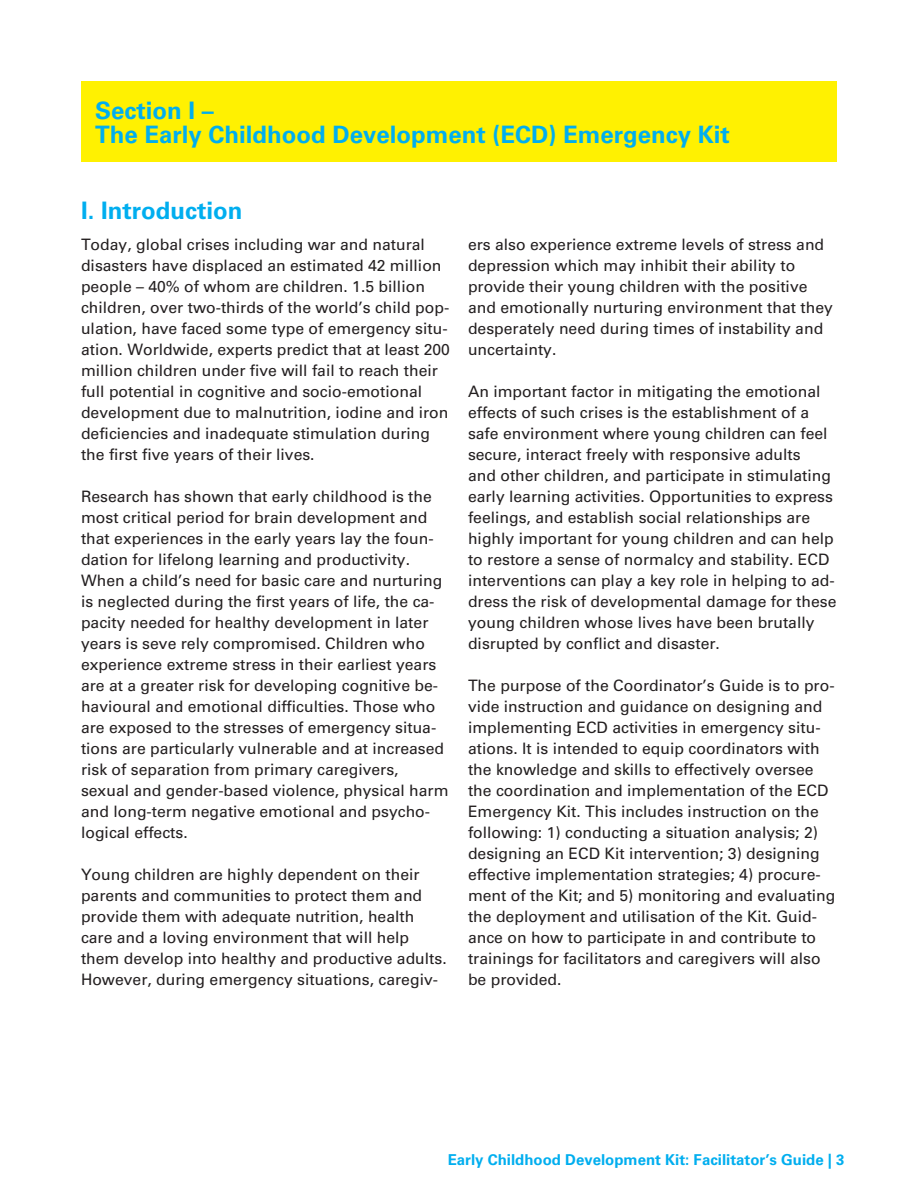
<style>
.page{position:relative;width:918px;height:1188px;background:#fff}
.page>*{position:absolute;margin:0;border:0;box-sizing:border-box;transform-origin:0 0}
.A_Head{font:700 24px "Univers";color:#00aeef}
.Body_Copy{font:15.75px/21px "Univers";color:#231f20}
.t1{font:700 15px "Univers";color:#00aeef}
</style>
<div class="page">
<div style="left:81px;top:81px;width:756px;height:81px;background:#fff101"></div>
<p class="A_Head" style="left:95px;top:96px;width:120px">Section I –</p>
<p class="A_Head" style="left:95px;top:120px;width:636px">The Early Childhood Development (ECD) Emergency Kit</p>
<p class="A_Head" style="left:81px;top:196px;width:163px">I. Introduction</p>
<p class="Body_Copy" style="left:81px;top:234px;width:371px">Today, global crises including war and natural disasters have displaced an estimated 42 million people – 40% of whom are children. 1.5 billion children, over two-thirds of the world’s child pop&shy;ulation, have faced some type of emergency situ&shy;ation. Worldwide, experts predict that at least 200 million children under five will fail to reach their full potential in cognitive and socio-emotional development due to malnutrition, iodine and iron deficiencies and inadequate stimulation during the first five years of their lives.</p>
<p class="Body_Copy" style="left:81px;top:486px;width:369px">Research has shown that early childhood is the most critical period for brain development and that experiences in the early years lay the foun&shy;dation for lifelong learning and productivity.<br>When a child’s need for basic care and nurturing is neglected during the first years of life, the ca&shy;pacity needed for healthy development in later years is seve rely compromised. Children who experience extreme stress in their earliest years are at a greater risk for developing cognitive be&shy;havioural and emotional difficulties. Those who are exposed to the stresses of emergency situa&shy;tions are particularly vulnerable and at increased risk of separation from primary caregivers, sexual and gender-based violence, physical harm and long-term negative emotional and psycho&shy;logical effects.</p>
<p class="Body_Copy" style="left:81px;top:864px;width:367px">Young children are highly dependent on their parents and communities to protect them and provide them with adequate nutrition, health care and a loving environment that will help them develop into healthy and productive adults.<br>However, during emergency situations, caregiv-</p>
<p class="Body_Copy" style="left:468px;top:234px;width:366px">ers also experience extreme levels of stress and depression which may inhibit their ability to provide their young children with the positive and emotionally nurturing environment that they desperately need during times of instability and uncertainty.</p>
<p class="Body_Copy" style="left:468px;top:381px;width:370px">An important factor in mitigating the emotional effects of such crises is the establishment of a safe environment where young children can feel secure, interact freely with responsive adults<br>and other children, and participate in stimulating early learning activities. Opportunities to express feelings, and establish social relationships are highly important for young children and can help to restore a sense of normalcy and stability. ECD interventions can play a key role in helping to ad&shy;dress the risk of developmental damage for these young children whose lives have been brutally disrupted by conflict and disaster.</p>
<p class="Body_Copy" style="left:468px;top:675px;width:369px">The purpose of the Coordinator’s Guide is to pro&shy;vide instruction and guidance on designing and implementing ECD activities in emergency situ&shy;ations. It is intended to equip coordinators with the knowledge and skills to effectively oversee the coordination and implementation of the ECD Emergency Kit. This includes instruction on the following: 1) conducting a situation analysis; 2) designing an ECD Kit intervention; 3) designing effective implementation strategies; 4) procure&shy;ment of the Kit; and 5) monitoring and evaluating the deployment and utilisation of the Kit. Guid&shy;ance on how to participate in and contribute to trainings for facilitators and caregivers will also be provided.</p>
<p class="t1" style="left:448px;top:1151px;width:398px">Early Childhood Development Kit: Facilitator’s Guide | 3</p>
</div>
